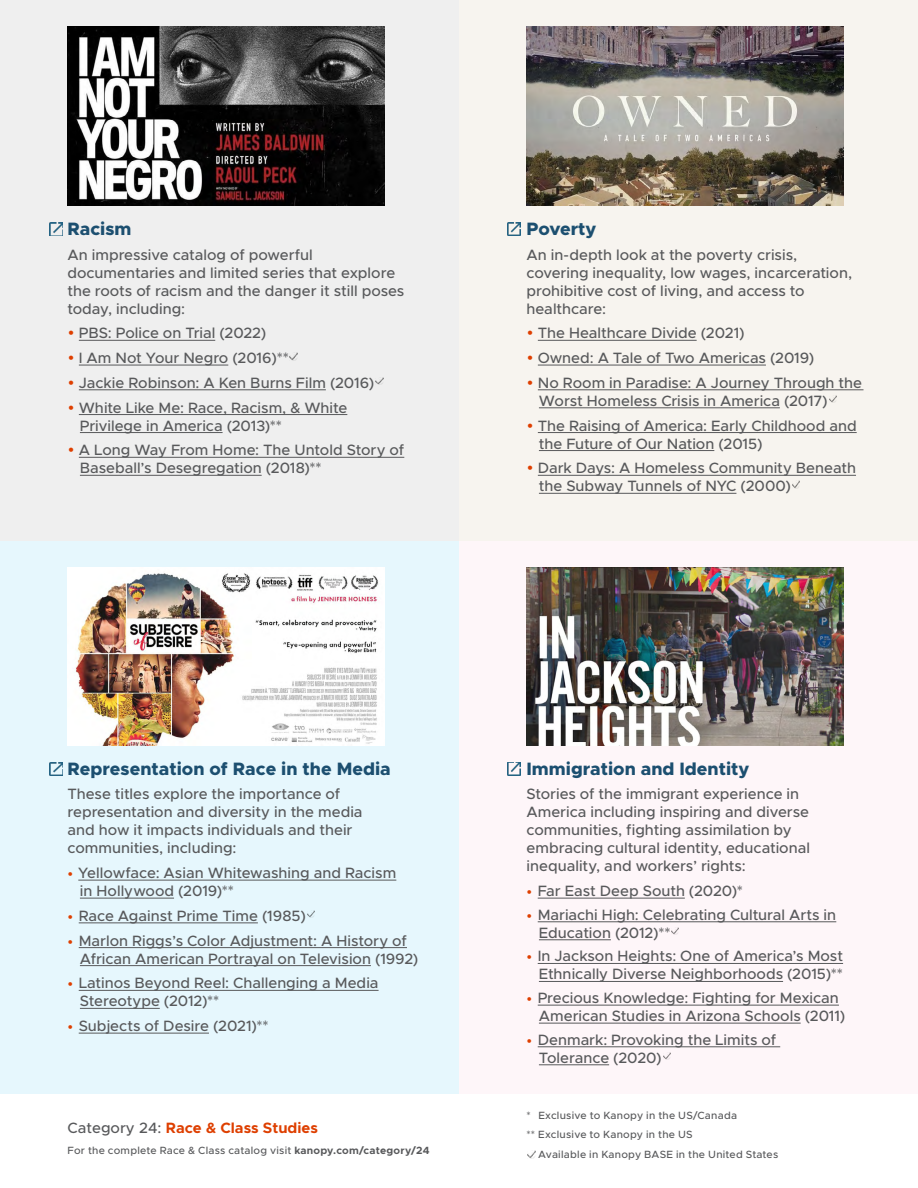
<style>
.page{position:relative;width:918px;height:1188px;background:#fff}
.page>*{position:absolute;margin:0;border:0;box-sizing:border-box;transform-origin:0 0}
.t1{font:800 18px "Metropolis";color:#1c4f70}
.t2{font:500 15px/18px "Metropolis";color:#58595b}
.t3{font:700 15px "Metropolis";color:#de3f00}
.t4{font:500 10.5px/19.4px "Metropolis";letter-spacing:.02em;color:#58595b}
.s1{font-family:"Gotham";color:#de3f00}
.s2{font-weight:700;font-size:13.5px;color:#de3f00}
.s3{font-weight:500;color:#58595b}
.s4{font-weight:700}
</style>
<div class="page">
<div style="left:459px;top:540px;width:459px;height:554px;background:#fef6f9"></div>
<div style="left:0;top:540px;width:459px;height:554px;background:#e6f7fd"></div>
<div style="left:459px;top:0;width:459px;height:540px;background:#f7f4ef"></div>
<div style="left:0;top:0;width:459px;height:540px;background:#efefef"></div>
<hr style="left:79px;top:340px;width:136px;height:1px;background:#58595b">
<hr style="left:79px;top:365px;width:149px;height:1px;background:#58595b">
<hr style="left:79px;top:390px;width:247px;height:1px;background:#58595b">
<hr style="left:79px;top:414px;width:268px;height:1px;background:#58595b">
<hr style="left:80px;top:432px;width:143px;height:1px;background:#58595b">
<hr style="left:79px;top:457px;width:325px;height:1px;background:#58595b">
<hr style="left:80px;top:475px;width:182px;height:1px;background:#58595b">
<svg style="left:290px;top:353px;width:7px;height:7px"></svg>
<svg style="left:376px;top:377px;width:7px;height:8px"></svg>
<hr style="left:538px;top:898px;width:147px;height:1px;background:#58595b">
<hr style="left:538px;top:922px;width:298px;height:1px;background:#58595b">
<hr style="left:539px;top:940px;width:72px;height:1px;background:#58595b">
<hr style="left:538px;top:963px;width:305px;height:1px;background:#58595b">
<hr style="left:539px;top:981px;width:244px;height:1px;background:#58595b">
<hr style="left:538px;top:1005px;width:301px;height:1px;background:#58595b">
<hr style="left:539px;top:1023px;width:262px;height:1px;background:#58595b">
<hr style="left:538px;top:1047px;width:242px;height:1px;background:#58595b">
<hr style="left:539px;top:1065px;width:70px;height:1px;background:#58595b">
<svg style="left:672px;top:927px;width:7px;height:8px"></svg>
<svg style="left:663px;top:1052px;width:7px;height:8px"></svg>
<hr style="left:538px;top:340px;width:159px;height:1px;background:#58595b">
<hr style="left:538px;top:365px;width:228px;height:1px;background:#58595b">
<hr style="left:538px;top:390px;width:326px;height:1px;background:#58595b">
<hr style="left:539px;top:408px;width:241px;height:1px;background:#58595b">
<hr style="left:538px;top:432px;width:319px;height:1px;background:#58595b">
<hr style="left:539px;top:450px;width:175px;height:1px;background:#58595b">
<hr style="left:538px;top:475px;width:318px;height:1px;background:#58595b">
<hr style="left:539px;top:493px;width:197px;height:1px;background:#58595b">
<svg style="left:829px;top:395px;width:8px;height:8px"></svg>
<svg style="left:792px;top:481px;width:8px;height:7px"></svg>
<img style="left:68px;top:27px;width:317px;height:178px">
<img style="left:526px;top:567px;width:317px;height:178px">
<hr style="left:78px;top:880px;width:318px;height:1px;background:#58595b">
<hr style="left:80px;top:898px;width:94px;height:1px;background:#58595b">
<hr style="left:79px;top:923px;width:179px;height:1px;background:#58595b">
<hr style="left:79px;top:947px;width:328px;height:1px;background:#58595b">
<hr style="left:80px;top:965px;width:291px;height:1px;background:#58595b">
<hr style="left:79px;top:990px;width:300px;height:1px;background:#58595b">
<hr style="left:80px;top:1008px;width:80px;height:1px;background:#58595b">
<hr style="left:79px;top:1033px;width:130px;height:1px;background:#58595b">
<svg style="left:307px;top:910px;width:8px;height:8px"></svg>
<img style="left:68px;top:567px;width:316px;height:178px">
<img style="left:526px;top:27px;width:318px;height:178px">
<img style="left:50px;top:222px;width:13px;height:14px">
<img style="left:507px;top:222px;width:13px;height:14px">
<img style="left:50px;top:762px;width:13px;height:14px">
<img style="left:507px;top:762px;width:13px;height:14px">
<svg style="left:528px;top:1151px;width:7px;height:7px"></svg>
<p class="t1" style="left:68px;top:217px;width:66px">Racism</p>
<p class="t2" style="left:68px;top:245px;width:338px">An impressive catalog of powerful documentaries and limited series that explore the roots of racism and the danger it still poses today, including:</p>
<p class="t2" style="left:68px;top:324px;width:200px"><span class="s1">•</span> PBS: Police on Trial (2022)</p>
<p class="t2" style="left:68px;top:349px;width:223px"><span class="s1">•</span> I Am Not Your Negro (2016)**</p>
<p class="t2" style="left:68px;top:374px;width:308px"><span class="s1">•</span> Jackie Robinson: A Ken Burns Film (2016)</p>
<p class="t2" style="left:80px;top:398px;width:269px;text-indent:-12px"><span class="s1">•</span> White Like Me: Race, Racism, &amp; White<br>Privilege in America (2013)**</p>
<p class="t2" style="left:80px;top:441px;width:326px;text-indent:-12px"><span class="s1">•</span> A Long Way From Home: The Untold Story of<br>Baseball’s Desegregation (2018)**</p>
<p class="t1" style="left:526px;top:217px;width:71px">Poverty</p>
<p class="t2" style="left:526px;top:245px;width:327px">An in-depth look at the poverty crisis, covering inequality, low wages, incarceration, prohibitive cost of living, and access to healthcare:</p>
<p class="t2" style="left:526px;top:324px;width:220px"><span class="s1">•</span> The Healthcare Divide (2021)</p>
<p class="t2" style="left:526px;top:349px;width:289px"><span class="s1">•</span> Owned: A Tale of Two Americas (2019)</p>
<p class="t2" style="left:539px;top:374px;width:325px;text-indent:-12px"><span class="s1">•</span> No Room in Paradise: A Journey Through the<br>Worst Homeless Crisis in America (2017)</p>
<p class="t2" style="left:539px;top:416px;width:319px;text-indent:-12px"><span class="s1">•</span> The Raising of America: Early Childhood and the Future of Our Nation (2015)</p>
<p class="t2" style="left:539px;top:459px;width:319px;text-indent:-12px"><span class="s1">•</span> Dark Days: A Homeless Community Beneath the Subway Tunnels of NYC (2000)</p>
<p class="t1" style="left:68px;top:757px;width:325px">Representation of Race in the Media</p>
<p class="t2" style="left:68px;top:785px;width:297px">These titles explore the importance of representation and diversity in the media and how it impacts individuals and their communities, including:</p>
<p class="t2" style="left:80px;top:864px;width:318px;text-indent:-12px"><span class="s2">•</span> Yellowface: Asian Whitewashing and Racism in Hollywood (2019)**</p>
<p class="t2" style="left:68px;top:907px;width:240px"><span class="s2">•</span> Race Against Prime Time (1985)</p>
<p class="t2" style="left:80px;top:931px;width:340px;text-indent:-12px"><span class="s2">•</span> Marlon Riggs’s Color Adjustment: A History of<br>African American Portrayal on Television (1992)</p>
<p class="t2" style="left:80px;top:974px;width:300px;text-indent:-12px"><span class="s2">•</span> Latinos Beyond Reel: Challenging a Media<br>Stereotype (2012)**</p>
<p class="t2" style="left:68px;top:1017px;width:203px"><span class="s2">•</span> Subjects of Desire (2021)**</p>
<p class="t3" style="left:68px;top:1119px;width:252px"><span class="s3">Category 24:</span> Race &amp; Class Studies</p>
<p class="t4" style="left:68px;top:1141px;width:364px">For the complete Race &amp; Class catalog visit <span class="s4">kanopy.com/category/24</span></p>
<p class="t1" style="left:526px;top:757px;width:225px">Immigration and Identity</p>
<p class="t2" style="left:526px;top:785px;width:285px">Stories of the immigrant experience in America including inspiring and diverse communities, fighting assimilation by embracing cultural identity, educational inequality, and workers’ rights:</p>
<p class="t2" style="left:526px;top:882px;width:218px"><span class="s2">•</span> Far East Deep South (2020)*</p>
<p class="t2" style="left:539px;top:906px;width:299px;text-indent:-12px"><span class="s2">•</span> Mariachi High: Celebrating Cultural Arts in<br>Education (2012)**</p>
<p class="t2" style="left:526px;top:947px;width:318px;text-align:right"><span class="s2">•</span> In Jackson Heights: One of America’s Most<br>Ethnically Diverse Neighborhoods (2015)**</p>
<p class="t2" style="left:539px;top:989px;width:308px;text-indent:-12px"><span class="s2">•</span> Precious Knowledge: Fighting for Mexican<br>American Studies in Arizona Schools (2011)</p>
<p class="t2" style="left:539px;top:1031px;width:239px;text-indent:-12px"><span class="s2">•</span> Denmark: Provoking the Limits of<br>Tolerance (2020)</p>
<p class="t4" style="left:526px;top:1106px;width:212px">* Exclusive to Kanopy in the US/Canada ** Exclusive to Kanopy in the US</p>
<p class="t4" style="left:538px;top:1145px;width:242px">Available in Kanopy BASE in the United States</p>
</div>
